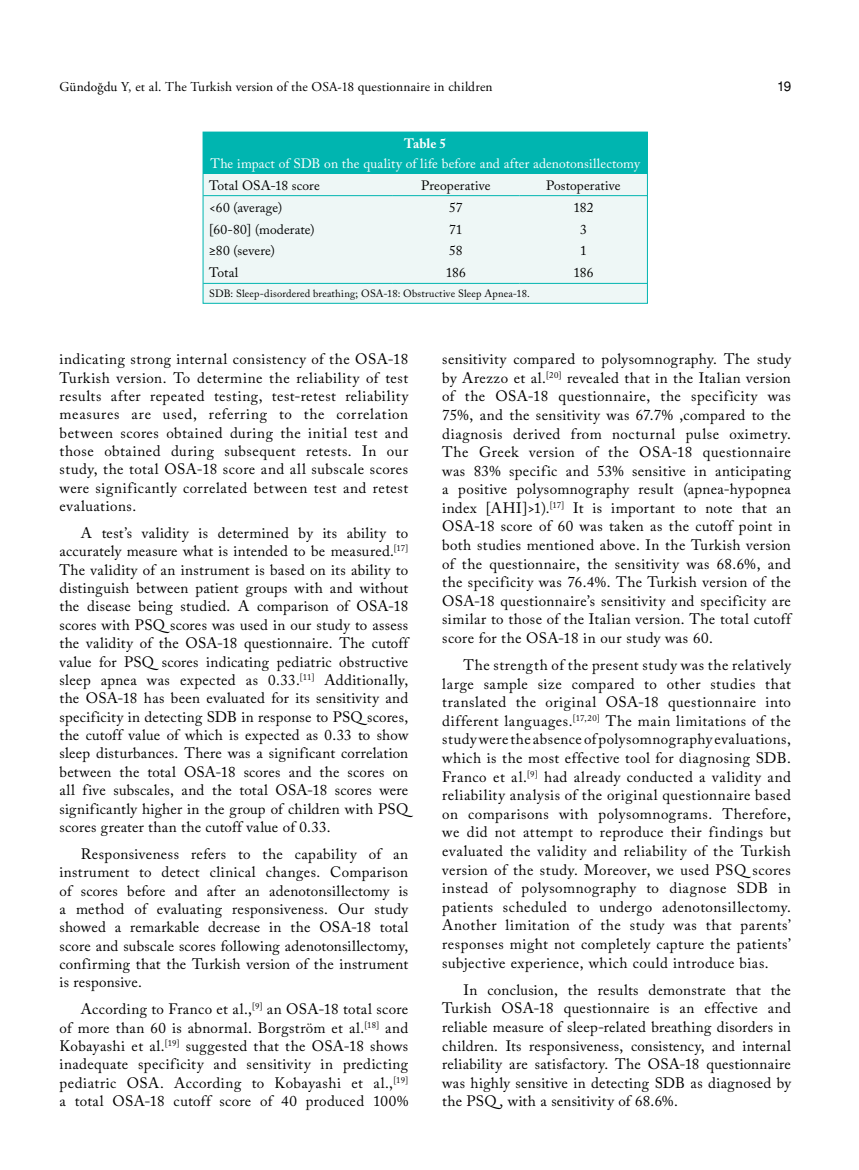
<style>
.page{position:relative;width:859px;height:1170px;background:#fff}
.page>*{position:absolute;margin:0;border:0;box-sizing:border-box;transform-origin:0 0}
.t1{font:15px/18.6px "Adobe Caslon Pro";letter-spacing:.025em;color:#000;text-align:justify}
.t2{font:13.5px "Adobe Caslon Pro";letter-spacing:.005em;color:#000}
.t3{font:13.5px "Adobe Garamond Pro";letter-spacing:.01em;color:#000}
.t4{font:13.5px "Adobe Caslon Pro";letter-spacing:.005em;color:#fff}
.t5{font:700 13.5px "Adobe Caslon Pro";letter-spacing:.005em;color:#fff}
.t6{font:13.5px "Helvetica Normal Tr";color:#000}
.t7{font:10.5px "Adobe Caslon Pro";letter-spacing:.015em;color:#000}
</style>
<div class="page">
<div style="left:203px;top:132px;width:444px;height:171px;background:#eef7f6"></div>
<div style="left:203px;top:132px;width:444px;height:42px;background:#00b5b0"></div>
<hr style="left:203px;top:283px;width:189px;height:1px;background:#00b5b0">
<hr style="left:392px;top:283px;width:128px;height:1px;background:#00b5b0">
<hr style="left:520px;top:283px;width:127px;height:1px;background:#00b5b0">
<hr style="left:203px;top:195px;width:189px;height:1px;background:#00b5b0">
<hr style="left:392px;top:195px;width:128px;height:1px;background:#00b5b0">
<hr style="left:520px;top:195px;width:127px;height:1px;background:#00b5b0">
<div style="left:203px;top:132px;width:445px;height:171px;border:1px solid #00b5b0"></div>
<p class="t3" style="left:60px;top:78px;width:434px">Gündoğdu Y, et al. The Turkish version of the OSA-18 questionnaire in children</p>
<p class="t6" style="left:777px;top:78px;width:16px">19</p>
<p class="t5" style="left:404px;top:136px;width:44px">Table 5</p>
<p class="t4" style="left:210px;top:155px;width:431px">The impact of SDB on the quality of life before and after adenotonsillectomy</p>
<p class="t2" style="left:209px;top:177px;width:112px">Total OSA-18 score</p>
<p class="t2" style="left:421px;top:177px;width:71px">Preoperative</p>
<p class="t2" style="left:546px;top:177px;width:76px">Postoperative</p>
<p class="t2" style="left:209px;top:199px;width:75px">&lt;60 (average)</p>
<p class="t2" style="left:449px;top:199px;width:15px">57</p>
<p class="t2" style="left:573px;top:199px;width:21px">182</p>
<p class="t2" style="left:209px;top:221px;width:107px">[60-80] (moderate)</p>
<p class="t2" style="left:449px;top:221px;width:15px">71</p>
<p class="t2" style="left:580px;top:221px;width:8px">3</p>
<p class="t2" style="left:209px;top:243px;width:67px">≥80 (severe)</p>
<p class="t2" style="left:449px;top:243px;width:15px">58</p>
<p class="t2" style="left:580px;top:243px;width:8px">1</p>
<p class="t2" style="left:209px;top:265px;width:31px">Total</p>
<p class="t2" style="left:446px;top:265px;width:22px">186</p>
<p class="t2" style="left:573px;top:265px;width:22px">186</p>
<p class="t7" style="left:209px;top:287px;width:322px">SDB: Sleep-disordered breathing; OSA-18: Obstructive Sleep Apnea-18.</p>
<p class="t1" style="left:60px;top:350px;width:350px">indicating strong internal consistency of the OSA-18<br>Turkish version. To determine the reliability of test results after repeated testing, test-retest reliability measures are used, referring to the correlation between scores obtained during the initial test and those obtained during subsequent retests. In our study, the total OSA-18 score and all subscale scores were significantly correlated between test and retest evaluations.</p>
<p class="t1" style="left:60px;top:523px;width:350px;text-indent:21px">A test’s validity is determined by its ability to accurately measure what is intended to be measured.<sup>[17] </sup>The validity of an instrument is based on its ability to distinguish between patient groups with and without the disease being studied. A comparison of OSA-18 scores with PSQ scores was used in our study to assess the validity of the OSA-18 questionnaire. The cutoff value for PSQ scores indicating pediatric obstructive sleep apnea was expected as 0.33.<sup>[11]</sup> Additionally, the OSA-18 has been evaluated for its sensitivity and specificity in detecting SDB in response to PSQ scores, the cutoff value of which is expected as 0.33 to show sleep disturbances. There was a significant correlation between the total OSA-18 scores and the scores on all five subscales, and the total OSA-18 scores were significantly higher in the group of children with PSQ scores greater than the cutoff value of 0.33.</p>
<p class="t1" style="left:60px;top:844px;width:350px;text-indent:21px">Responsiveness refers to the capability of an instrument to detect clinical changes. Comparison of scores before and after an adenotonsillectomy is a method of evaluating responsiveness. Our study showed a remarkable decrease in the OSA-18 total score and subscale scores following adenotonsillectomy, confirming that the Turkish version of the instrument is responsive.</p>
<p class="t1" style="left:60px;top:999px;width:350px;text-indent:21px">According to Franco et al.,<sup>[9]</sup> an OSA-18 total score of more than 60 is abnormal. Borgström et al.<sup>[18]</sup> and Kobayashi et al.<sup>[19]</sup> suggested that the OSA-18 shows inadequate specificity and sensitivity in predicting pediatric OSA. According to Kobayashi et al.,<sup>[19] </sup>a total OSA-18 cutoff score of 40 produced 100%</p>
<p class="t1" style="left:442px;top:349px;width:350px">sensitivity compared to polysomnography. The study by Arezzo et al.<sup>[20]</sup> revealed that in the Italian version of the OSA-18 questionnaire, the specificity was 75%, and the sensitivity was 67.7% ,compared to the diagnosis derived from nocturnal pulse oximetry.<br>The Greek version of the OSA-18 questionnaire was 83% specific and 53% sensitive in anticipating a positive polysomnography result (apnea-hypopnea index [AHI]&gt;1).<sup>[17]</sup> It is important to note that an OSA-18 score of 60 was taken as the cutoff point in both studies mentioned above. In the Turkish version of the questionnaire, the sensitivity was 68.6%, and the specificity was 76.4%. The Turkish version of the OSA-18 questionnaire’s sensitivity and specificity are similar to those of the Italian version. The total cutoff score for the OSA-18 in our study was 60.</p>
<p class="t1" style="left:442px;top:655px;width:350px;text-indent:21px">The strength of the present study was the relatively large sample size compared to other studies that translated the original OSA-18 questionnaire into different languages.<sup>[17,20]</sup> The main limitations of the study were the absence of polysomnography evaluations, which is the most effective tool for diagnosing SDB.<br>Franco et al.<sup>[9]</sup> had already conducted a validity and reliability analysis of the original questionnaire based on comparisons with polysomnograms. Therefore, we did not attempt to reproduce their findings but evaluated the validity and reliability of the Turkish version of the study. Moreover, we used PSQ scores instead of polysomnography to diagnose SDB in patients scheduled to undergo adenotonsillectomy.<br>Another limitation of the study was that parents’ responses might not completely capture the patients’ subjective experience, which could introduce bias.</p>
<p class="t1" style="left:442px;top:980px;width:350px;text-indent:21px">In conclusion, the results demonstrate that the Turkish OSA-18 questionnaire is an effective and reliable measure of sleep-related breathing disorders in children. Its responsiveness, consistency, and internal reliability are satisfactory. The OSA-18 questionnaire was highly sensitive in detecting SDB as diagnosed by the PSQ , with a sensitivity of 68.6%.</p>
</div>
